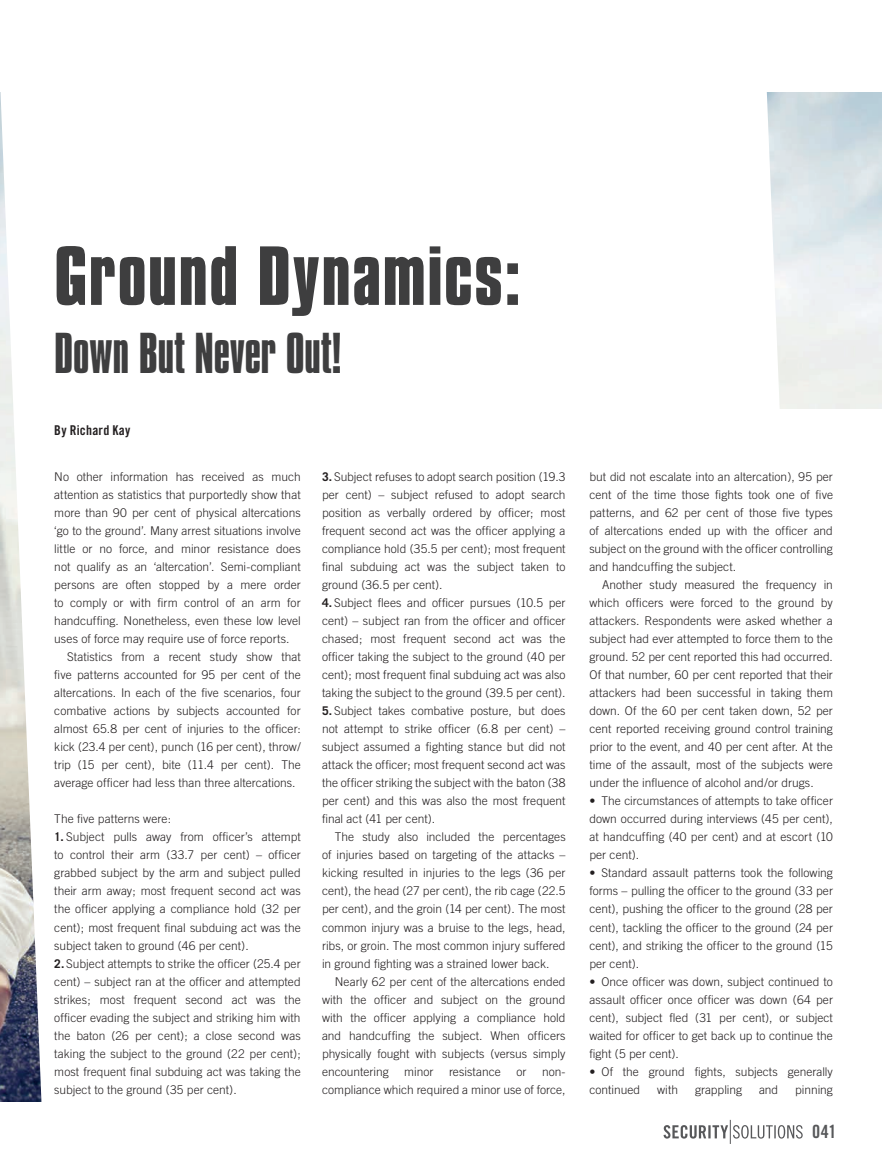
<style>
.page{position:relative;width:882px;height:1164px;background:#fff}
.page>*{position:absolute;margin:0;border:0;box-sizing:border-box;transform-origin:0 0}
.t1{font:700 72px "Compacta BT";letter-spacing:.015em;color:#3e3e3f}
.t2{font:49.5px "Compacta BT";letter-spacing:-.005em;color:#3e3e3f}
.t3{font:18.15px "Trade Gothic Bold Cond Twenty";color:#57585a}
.t4{font:13.5px "Trade Gothic Bold Cond Twenty";letter-spacing:.015em;color:#231f20}
.t5{font:300 12px/18px "Trade Gothic";color:#231f20;text-align:justify}
.s1{font-weight:700}
</style>
<div class="page">
<svg style="left:0;top:92px;width:42px;height:1010px"></svg>
<svg style="left:663px;top:1119px;width:139px;height:24px"></svg>
<svg style="left:766px;top:92px;width:36px;height:317px"></svg>
<h1 class="t1" style="left:54px;top:232px;width:469px">Ground Dynamics:</h1>
<h2 class="t2" style="left:54px;top:324px;width:289px">Down But Never Out!</h2>
<p class="t4" style="left:54px;top:422px;width:78px">By Richard Kay</p>
<p class="t5" style="left:54px;top:467px;width:248px">No other information has received as much</p>
<p class="t5" style="left:54px;top:485px;width:248px">attention as statistics that purportedly show that</p>
<p class="t5" style="left:54px;top:503px;width:248px">more than 90 per cent of physical altercations</p>
<p class="t5" style="left:54px;top:521px;width:248px">‘go to the ground’. Many arrest situations involve</p>
<p class="t5" style="left:54px;top:539px;width:248px">little or no force, and minor resistance does</p>
<p class="t5" style="left:54px;top:557px;width:248px">not qualify as an ‘altercation’. Semi-compliant</p>
<p class="t5" style="left:54px;top:575px;width:248px">persons are often stopped by a mere order</p>
<p class="t5" style="left:54px;top:593px;width:248px">to comply or with firm control of an arm for</p>
<p class="t5" style="left:54px;top:611px;width:248px">handcuffing. Nonetheless, even these low level</p>
<p class="t5" style="left:54px;top:629px;width:236px">uses of force may require use of force reports.</p>
<p class="t5" style="left:67px;top:647px;width:235px">Statistics from a recent study show that</p>
<p class="t5" style="left:54px;top:665px;width:248px">five patterns accounted for 95 per cent of the</p>
<p class="t5" style="left:54px;top:683px;width:248px">altercations. In each of the five scenarios, four</p>
<p class="t5" style="left:54px;top:701px;width:248px">combative actions by subjects accounted for</p>
<p class="t5" style="left:54px;top:719px;width:248px">almost 65.8 per cent of injuries to the officer:</p>
<p class="t5" style="left:54px;top:737px;width:248px">kick (23.4 per cent), punch (16 per cent), throw/</p>
<p class="t5" style="left:54px;top:755px;width:248px">trip (15 per cent), bite (11.4 per cent). The</p>
<p class="t5" style="left:54px;top:773px;width:243px">average officer had less than three altercations.</p>
<p class="t5" style="left:54px;top:809px;width:118px">The five patterns were:</p>
<p class="t5" style="left:54px;top:827px;width:248px"><span class="s1">1.</span> Subject pulls away from officer’s attempt to control their arm (33.7 per cent) – officer grabbed subject by the arm and subject pulled their arm away; most frequent second act was the officer applying a compliance hold (32 per cent); most frequent final subduing act was the subject taken to ground (46 per cent).</p>
<p class="t5" style="left:54px;top:953px;width:248px"><span class="s1">2.</span> Subject attempts to strike the officer (25.4 per cent) – subject ran at the officer and attempted strikes; most frequent second act was the officer evading the subject and striking him with the baton (26 per cent); a close second was taking the subject to the ground (22 per cent); most frequent final subduing act was taking the subject to the ground (35 per cent).</p>
<p class="t5" style="left:322px;top:467px;width:245px"><span class="s1">3.</span> Subject refuses to adopt search position (19.3 per cent) – subject refused to adopt search position as verbally ordered by officer; most frequent second act was the officer applying a compliance hold (35.5 per cent); most frequent final subduing act was the subject taken to ground (36.5 per cent).</p>
<p class="t5" style="left:322px;top:593px;width:245px"><span class="s1">4.</span> Subject flees and officer pursues (10.5 per cent) – subject ran from the officer and officer chased; most frequent second act was the officer taking the subject to the ground (40 per cent); most frequent final subduing act was also taking the subject to the ground (39.5 per cent).</p>
<p class="t5" style="left:322px;top:701px;width:245px"><span class="s1">5.</span> Subject takes combative posture, but does not attempt to strike officer (6.8 per cent) – subject assumed a fighting stance but did not attack the officer; most frequent second act was the officer striking the subject with the baton (38 per cent) and this was also the most frequent final act (41 per cent).</p>
<p class="t5" style="left:322px;top:827px;width:245px;text-indent:13px">The study also included the percentages of injuries based on targeting of the attacks – kicking resulted in injuries to the legs (36 per cent), the head (27 per cent), the rib cage (22.5 per cent), and the groin (14 per cent). The most common injury was a bruise to the legs, head, ribs, or groin. The most common injury suffered in ground fighting was a strained lower back.</p>
<p class="t5" style="left:322px;top:971px;width:245px;text-indent:13px">Nearly 62 per cent of the altercations ended with the officer and subject on the ground with the officer applying a compliance hold and handcuffing the subject. When officers physically fought with subjects (versus simply encountering</p>
<p class="t5" style="left:404px;top:1061px;width:31px">minor</p>
<p class="t5" style="left:449px;top:1061px;width:53px">resistance</p>
<p class="t5" style="left:516px;top:1061px;width:12px">or</p>
<p class="t5" style="left:322px;top:1061px;width:245px;text-align:right">non-<br>compliance which required a minor use of force,</p>
<p class="t5" style="left:589px;top:467px;width:245px">but did not escalate into an altercation), 95 per cent of the time those fights took one of five patterns, and 62 per cent of those five types of altercations ended up with the officer and subject on the ground with the officer controlling and handcuffing the subject.</p>
<p class="t5" style="left:589px;top:575px;width:245px;text-indent:13px">Another study measured the frequency in which officers were forced to the ground by attackers. Respondents were asked whether a subject had ever attempted to force them to the ground. 52 per cent reported this had occurred.<br>Of that number, 60 per cent reported that their attackers had been successful in taking them down. Of the 60 per cent taken down, 52 per cent reported receiving ground control training prior to the event, and 40 per cent after. At the time of the assault, most of the subjects were under the influence of alcohol and/or drugs.</p>
<p class="t5" style="left:589px;top:791px;width:245px">• The circumstances of attempts to take officer down occurred during interviews (45 per cent), at handcuffing (40 per cent) and at escort (10 per cent).</p>
<p class="t5" style="left:589px;top:863px;width:245px">• Standard assault patterns took the following forms – pulling the officer to the ground (33 per cent), pushing the officer to the ground (28 per cent), tackling the officer to the ground (24 per cent), and striking the officer to the ground (15 per cent).</p>
<p class="t5" style="left:589px;top:971px;width:245px">• Once officer was down, subject continued to assault officer once officer was down (64 per cent), subject fled (31 per cent), or subject waited for officer to get back up to continue the fight (5 per cent).</p>
<p class="t5" style="left:589px;top:1061px;width:245px">• Of the ground fights, subjects generally continued</p>
<p class="t5" style="left:657px;top:1079px;width:22px">with</p>
<p class="t5" style="left:695px;top:1079px;width:49px">grappling</p>
<p class="t5" style="left:759px;top:1079px;width:21px">and</p>
<p class="t5" style="left:795px;top:1079px;width:39px">pinning</p>
<h3 class="t3" style="left:812px;top:1120px;width:26px">041</h3>
</div>
